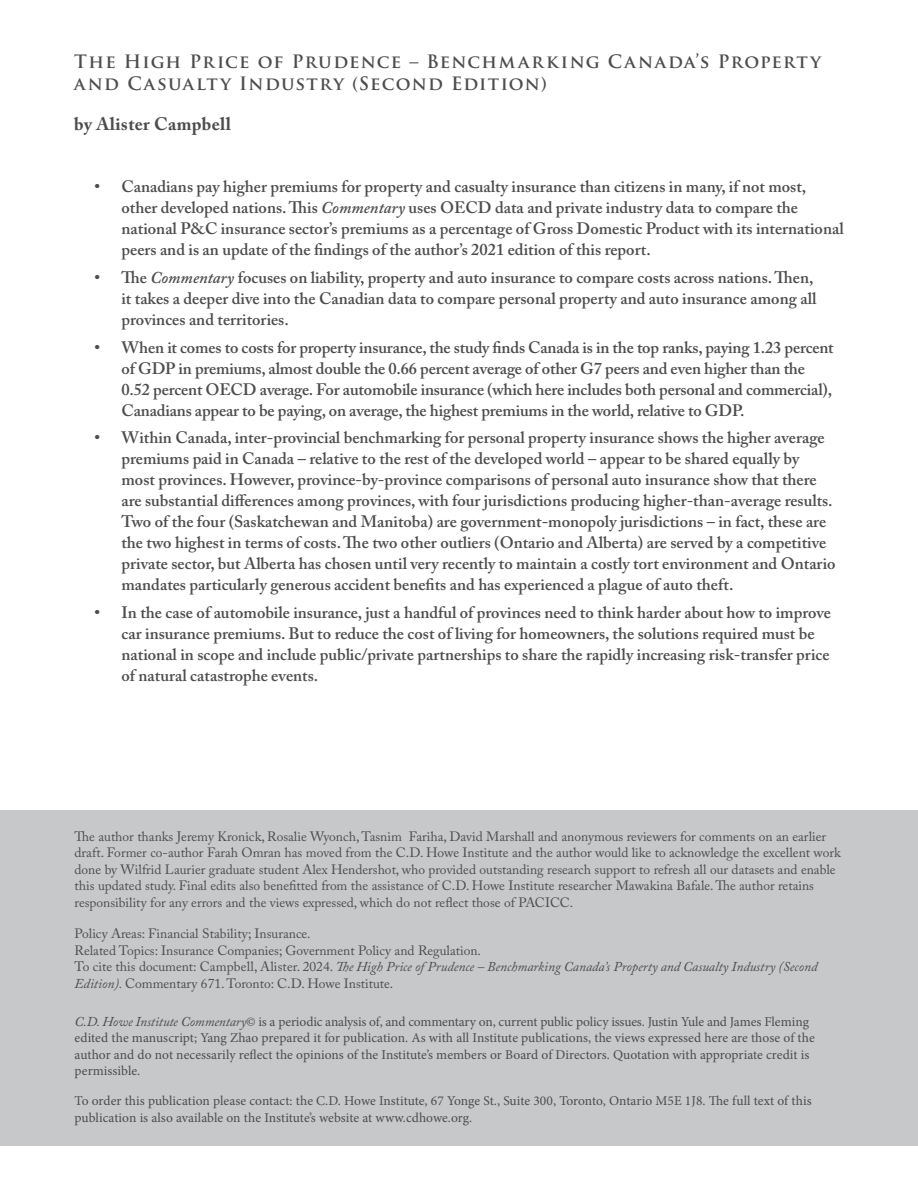
<style>
.page{position:relative;width:918px;height:1188px;background:#fff}
.page>*{position:absolute;margin:0;border:0;box-sizing:border-box;transform-origin:0 0}
.t1{font:700 18px/22.5px "Trajan Pro";letter-spacing:.07em;color:#4d4d4f}
.t2{font:700 18px "Adobe Caslon Pro";letter-spacing:.02em;color:#4d4d4f}
.t3{font:600 16.5px/21px "Adobe Caslon Pro";color:#4d4d4f}
.t4{font:13.5px/16.5px "Adobe Caslon Pro";color:#4d4d4f}
.t5{font:13.5px/16.5px "Minion Pro";color:#4d4d4f}
.s1{font-style:italic}
.s2{font-family:"Adobe Caslon Pro";font-style:italic}
</style>
<div class="page">
<div style="left:0;top:810px;width:918px;height:336px;background:#c7c8ca"></div>
<p class="t1" style="left:74px;top:50px;width:748px">The High Price of Prudence – Benchmarking Canada’s Property and Casualty Industry (Second Edition)</p>
<p class="t2" style="left:74px;top:113px;width:158px">by Alister Campbell</p>
<p class="t3" style="left:121px;top:176px;width:724px;text-indent:-27px">• Canadians pay higher premiums for property and casualty insurance than citizens in many, if not most, other developed nations. This <span class="s1">Commentary</span> uses OECD data and private industry data to compare the national P&amp;C insurance sector’s premiums as a percentage of Gross Domestic Product with its international peers and is an update of the findings of the author’s 2021 edition of this report.</p>
<p class="t3" style="left:121px;top:267px;width:696px;text-indent:-27px">• The <span class="s1">Commentary</span> focuses on liability, property and auto insurance to compare costs across nations. Then, it takes a deeper dive into the Canadian data to compare personal property and auto insurance among all provinces and territories.</p>
<p class="t3" style="left:121px;top:336px;width:714px;text-indent:-27px">• When it comes to costs for property insurance, the study finds Canada is in the top ranks, paying 1.23 percent of GDP in premiums, almost double the 0.66 percent average of other G7 peers and even higher than the 0.52 percent OECD average. For automobile insurance (which here includes both personal and commercial), Canadians appear to be paying, on average, the highest premiums in the world, relative to GDP.</p>
<p class="t3" style="left:121px;top:427px;width:716px;text-indent:-27px">• Within Canada, inter-provincial benchmarking for personal property insurance shows the higher average premiums paid in Canada – relative to the rest of the developed world – appear to be shared equally by most provinces. However, province-by-province comparisons of personal auto insurance show that there are substantial differences among provinces, with four jurisdictions producing higher-than-average results.<br>Two of the four (Saskatchewan and Manitoba) are government-monopoly jurisdictions – in fact, these are the two highest in terms of costs. The two other outliers (Ontario and Alberta) are served by a competitive private sector, but Alberta has chosen until very recently to maintain a costly tort environment and Ontario mandates particularly generous accident benefits and has experienced a plague of auto theft.</p>
<p class="t3" style="left:121px;top:602px;width:711px;text-indent:-27px">• In the case of automobile insurance, just a handful of provinces need to think harder about how to improve car insurance premiums. But to reduce the cost of living for homeowners, the solutions required must be national in scope and include public/private partnerships to share the rapidly increasing risk-transfer price of natural catastrophe events.</p>
<p class="t4" style="left:75px;top:828px;width:768px">The author thanks Jeremy Kronick, Rosalie Wyonch, Tasnim Fariha, David Marshall and anonymous reviewers for comments on an earlier draft. Former co-author Farah Omran has moved from the C.D. Howe Institute and the author would like to acknowledge the excellent work done by Wilfrid Laurier graduate student Alex Hendershot, who provided outstanding research support to refresh all our datasets and enable this updated study. Final edits also benefitted from the assistance of C.D. Howe Institute researcher Mawakina Bafale. The author retains responsibility for any errors and the views expressed, which do not reflect those of PACICC.</p>
<p class="t4" style="left:75px;top:926px;width:744px">Policy Areas: Financial Stability; Insurance.<br>Related Topics: Insurance Companies; Government Policy and Regulation.<br>To cite this document: Campbell, Alister. 2024. <span class="s1">The High Price of Prudence – Benchmarking Canada’s Property and Casualty Industry (Second Edition).</span> Commentary 671. Toronto: C.D. Howe Institute.</p>
<p class="t5" style="left:75px;top:1013px;width:742px"><span class="s2">C.D. Howe Institute Commentary</span>© is a periodic analysis of, and commentary on, current public policy issues. Justin Yule and James Fleming edited the manuscript; Yang Zhao prepared it for publication. As with all Institute publications, the views expressed here are those of the author and do not necessarily reflect the opinions of the Institute’s members or Board of Directors. Quotation with appropriate credit is permissible.</p>
<p class="t5" style="left:75px;top:1093px;width:739px">To order this publication please contact: the C.D. Howe Institute, 67 Yonge St., Suite 300, Toronto, Ontario M5E 1J8. The full text of this publication is also available on the Institute’s website at www.cdhowe.org.</p>
</div>
